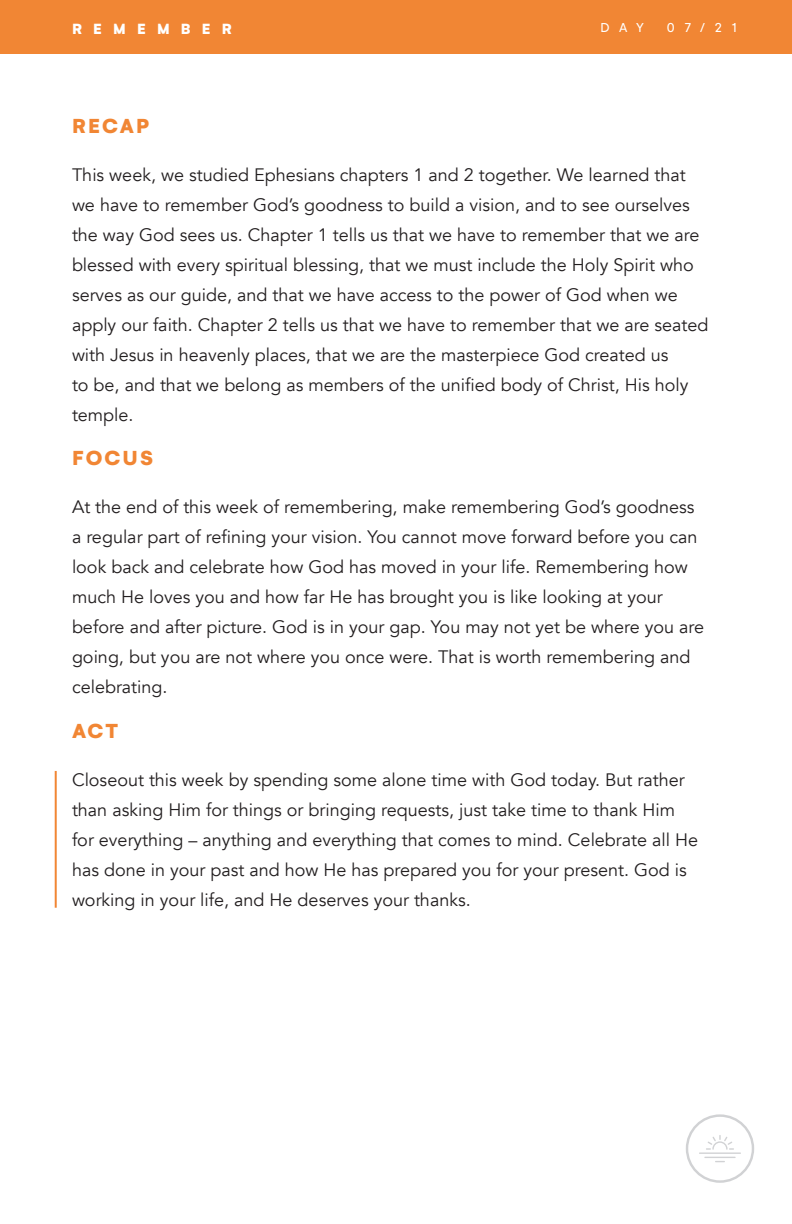
<style>
.page{position:relative;width:792px;height:1224px;background:#fff}
.page>*{position:absolute;margin:0;border:0;box-sizing:border-box;transform-origin:0 0}
.t1{font:900 22px "Gelion";letter-spacing:.095em;color:#f18634}
.t2{font:18px/30px "Avenir";color:#231f20}
.t3{font:900 16px "Gelion";letter-spacing:.7em;color:#fff}
.t4{font:14px "Gelion";letter-spacing:.685em;color:#fff}
</style>
<div class="page">
<div style="left:0;top:0;width:792px;height:53px;background:#f18634"></div>
<hr style="left:55px;top:771px;width:2px;height:137px;background:#f18634">
<svg style="left:686px;top:1114px;width:68px;height:69px"></svg>
<p class="t3" style="left:72px;top:18px;width:161px">REMEMBER</p>
<p class="t4" style="left:600px;top:19px;width:45px">DAY</p>
<p class="t4" style="left:667px;top:19px;width:71px">07/21</p>
<p class="t1" style="left:72px;top:111px;width:79px">RECAP</p>
<p class="t2" style="left:72px;top:160px;width:638px">This week, we studied Ephesians chapters 1 and 2 together. We learned that we have to remember God’s goodness to build a vision, and to see ourselves the way God sees us. Chapter 1 tells us that we have to remember that we are blessed with every spiritual blessing, that we must include the Holy Spirit who serves as our guide, and that we have access to the power of God when we apply our faith. Chapter 2 tells us that we have to remember that we are seated with Jesus in heavenly places, that we are the masterpiece God created us<br>to be, and that we belong as members of the unified body of Christ, His holy temple.</p>
<p class="t1" style="left:72px;top:444px;width:83px">FOCUS</p>
<p class="t2" style="left:72px;top:492px;width:634px">At the end of this week of remembering, make remembering God’s goodness a regular part of refining your vision. You cannot move forward before you can look back and celebrate how God has moved in your life. Remembering how much He loves you and how far He has brought you is like looking at your before and after picture. God is in your gap. You may not yet be where you are going, but you are not where you once were. That is worth remembering and celebrating.</p>
<p class="t1" style="left:72px;top:716px;width:48px">ACT</p>
<p class="t2" style="left:72px;top:765px;width:628px">Closeout this week by spending some alone time with God today. But rather than asking Him for things or bringing requests, just take time to thank Him for everything – anything and everything that comes to mind. Celebrate all He has done in your past and how He has prepared you for your present. God is working in your life, and He deserves your thanks.</p>
</div>
